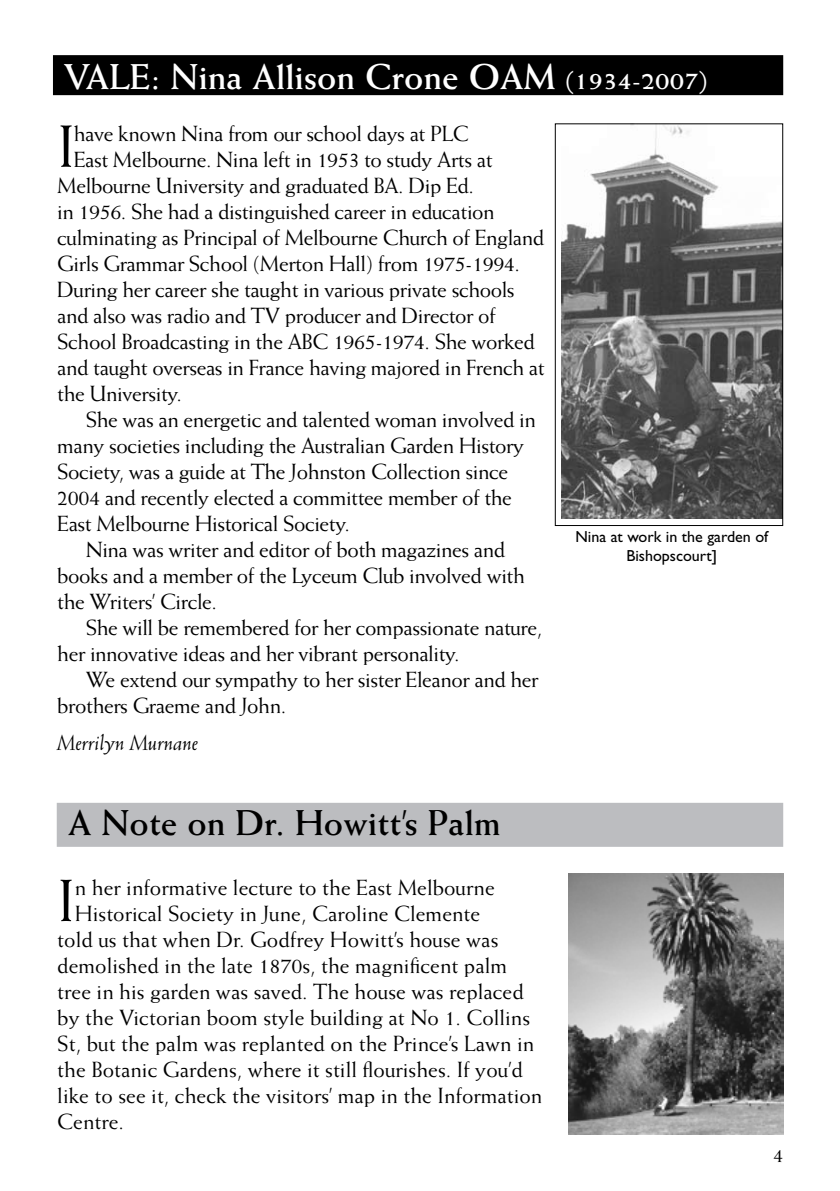
<style>
.page{position:relative;width:840px;height:1191px;background:#fff}
.page>*{position:absolute;margin:0;border:0;box-sizing:border-box;transform-origin:0 0}
.t1{font:59.4px "Weiss";color:#000}
.t2{font:700 36px "Weiss";color:#fff}
.t3{font:700 36px "Weiss";color:#000}
.t4{font:22px "Weiss";letter-spacing:-.02em;color:#000}
.t5{font:22px "Weiss";color:#000}
.t6{font:italic 22px "Weiss";color:#000}
.t7{font:20px "Weiss";color:#000}
.t8{font:16px/19.2px "Gill Sans";color:#000;text-align:center}
.s1{font-size:26px}
</style>
<div class="page">
<div style="left:53px;top:55px;width:729px;height:40px;background:#000"></div>
<img style="left:561px;top:125px;width:219px;height:394px">
<div style="left:554px;top:123px;width:228px;height:403px;border:1px solid #000"></div>
<div style="left:57px;top:803px;width:725px;height:44px;background:#bcbdc0"></div>
<img style="left:568px;top:873px;width:214px;height:261px">
<h2 class="t2" style="left:64px;top:56px;width:644px">VALE: Nina Allison Crone OAM <span class="s1">(1934-2007)</span></h2>
<h1 class="t1" style="left:57px;top:112px;width:19px">I</h1>
<p class="t4" style="left:74px;top:120px;width:396px">have known Nina from our school days at PLC</p>
<p class="t4" style="left:74px;top:146px;width:420px">East Melbourne. Nina left in 1953 to study Arts at</p>
<p class="t4" style="left:57px;top:172px;width:418px">Melbourne University and graduated BA. Dip Ed.</p>
<p class="t4" style="left:57px;top:198px;width:438px">in 1956. She had a distinguished career in education</p>
<p class="t4" style="left:57px;top:224px;width:488px">culminating as Principal of Melbourne Church of England</p>
<p class="t4" style="left:57px;top:250px;width:464px">Girls Grammar School (Merton Hall) from 1975-1994.</p>
<p class="t4" style="left:57px;top:276px;width:458px">During her career she taught in various private schools</p>
<p class="t4" style="left:57px;top:302px;width:439px">and also was radio and TV producer and Director of</p>
<p class="t4" style="left:57px;top:328px;width:479px">School Broadcasting in the ABC 1965-1974. She worked</p>
<p class="t4" style="left:57px;top:354px;width:488px">and taught overseas in France having majored in French at</p>
<p class="t4" style="left:57px;top:380px;width:126px">the University.</p>
<p class="t4" style="left:86px;top:406px;width:451px">She was an energetic and talented woman involved in</p>
<p class="t4" style="left:57px;top:432px;width:468px">many societies including the Australian Garden History</p>
<p class="t4" style="left:57px;top:458px;width:452px">Society, was a guide at The Johnston Collection since</p>
<p class="t4" style="left:57px;top:484px;width:456px">2004 and recently elected a committee member of the</p>
<p class="t4" style="left:57px;top:510px;width:294px">East Melbourne Historical Society.</p>
<p class="t4" style="left:86px;top:536px;width:420px">Nina was writer and editor of both magazines and</p>
<p class="t4" style="left:57px;top:562px;width:469px">books and a member of the Lyceum Club involved with</p>
<p class="t4" style="left:57px;top:588px;width:161px">the Writers’ Circle.</p>
<p class="t4" style="left:86px;top:614px;width:458px">She will be remembered for her compassionate nature,</p>
<p class="t4" style="left:57px;top:640px;width:404px">her innovative ideas and her vibrant personality.</p>
<p class="t4" style="left:86px;top:666px;width:454px">We extend our sympathy to her sister Eleanor and her</p>
<p class="t4" style="left:57px;top:692px;width:230px">brothers Graeme and John.</p>
<p class="t6" style="left:57px;top:730px;width:142px">Merrilyn Murnane</p>
<p class="t8" style="left:575px;top:527px;width:194px">Nina at work in the garden of<br>Bishopscourt]</p>
<h2 class="t3" style="left:68px;top:802px;width:433px">A Note on Dr. Howitt’s Palm</h2>
<h1 class="t1" style="left:57px;top:866px;width:19px">I</h1>
<p class="t5" style="left:75px;top:874px;width:421px">n her informative lecture to the East Melbourne</p>
<p class="t5" style="left:75px;top:900px;width:406px">Historical Society in June, Caroline Clemente</p>
<p class="t5" style="left:57px;top:926px;width:442px">told us that when Dr. Godfrey Howitt’s house was</p>
<p class="t5" style="left:57px;top:952px;width:451px">demolished in the late 1870s, the magnificent palm</p>
<p class="t5" style="left:57px;top:978px;width:468px">tree in his garden was saved. The house was replaced</p>
<p class="t5" style="left:57px;top:1004px;width:474px">by the Victorian boom style building at No 1. Collins</p>
<p class="t5" style="left:57px;top:1030px;width:478px">St, but the palm was replanted on the Prince’s Lawn in</p>
<p class="t5" style="left:57px;top:1056px;width:467px">the Botanic Gardens, where it still flourishes. If you’d</p>
<p class="t5" style="left:57px;top:1082px;width:486px">like to see it, check the visitors’ map in the Information</p>
<p class="t4" style="left:57px;top:1108px;width:68px">Centre.</p>
<p class="t7" style="left:772px;top:1144px;width:11px">4</p>
</div>
